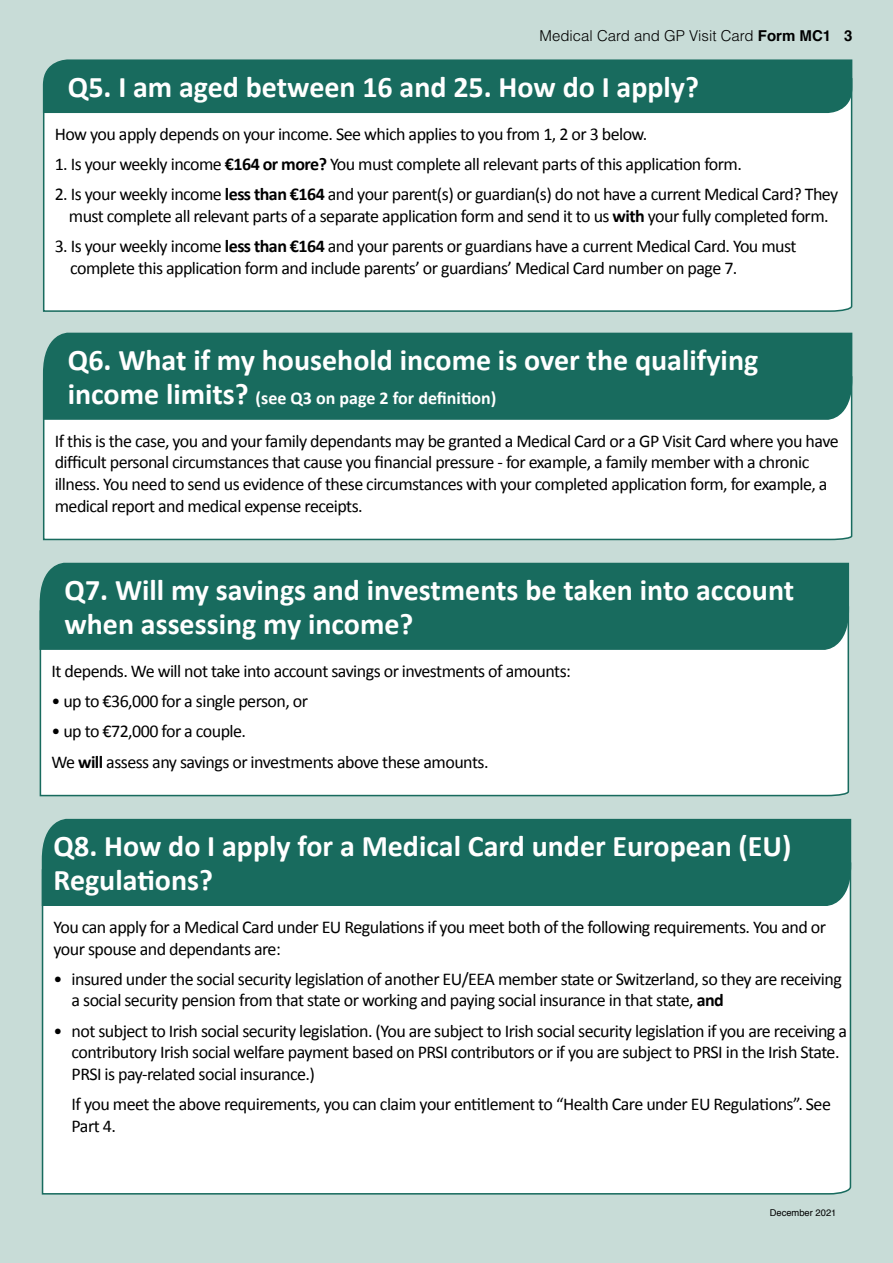
<style>
.page{position:relative;width:893px;height:1263px;background:#fff}
.page>*{position:absolute;margin:0;border:0;box-sizing:border-box;transform-origin:0 0}
.t1{font:700 30px/33.6px "Calibri";color:#fff}
.t2{font:18px/21.6px "Calibri";letter-spacing:-.03em;color:#000}
.t3{font:700 18px "Calibri";color:#fff}
.t4{font:300 15px "Helvetica";color:#000}
.t5{font:9.3px "Helvetica";color:#000}
.s1{font-weight:700}
.s2{font-size:30px}
</style>
<div class="page">
<hr style="left:0;top:0;width:1px;height:1263px;background:#c8dcd7">
<div style="left:1px;top:0;width:892px;height:1263px;background:#c8dcd7"></div>
<div style="left:42px;top:114px;width:811px;height:198px;background:#fff"></div>
<div style="left:42px;top:59px;width:811px;height:55px;background:#186b5e"></div>
<div style="left:42px;top:421px;width:811px;height:120px;background:#fff"></div>
<div style="left:42px;top:332px;width:811px;height:89px;background:#186b5e"></div>
<div style="left:39px;top:651px;width:811px;height:146px;background:#fff"></div>
<div style="left:39px;top:562px;width:811px;height:89px;background:#186b5e"></div>
<div style="left:41px;top:907px;width:811px;height:288px;background:#fff"></div>
<div style="left:41px;top:818px;width:811px;height:89px;background:#186b5e"></div>
<p class="t4" style="left:539px;top:26px;width:314px">Medical Card and GP Visit Card <span class="s1">Form MC1 3</span></p>
<h1 class="t1" style="left:68px;top:70px;width:633px">Q5. I am aged between 16 and 25. How do I apply?</h1>
<p class="t2" style="left:55px;top:123px;width:594px">How you apply depends on your income. See which applies to you from 1, 2 or 3 below.</p>
<p class="t2" style="left:55px;top:153px;width:689px">1. Is your weekly income <span class="s1">€164 or more?</span> You must complete all relevant parts of this application form.</p>
<p class="t2" style="left:55px;top:184px;width:785px;text-align:center">2. Is your weekly income <span class="s1">less than €164</span> and your parent(s) or guardian(s) do not have a current Medical Card? They must complete all relevant parts of a separate application form and send it to us <span class="s1">with</span> your fully completed form.</p>
<p class="t2" style="left:70px;top:236px;width:728px;text-indent:-16px">3. Is your weekly income <span class="s1">less than €164</span> and your parents or guardians have a current Medical Card. You must complete this application form and include parents’ or guardians’ Medical Card number on page 7.</p>
<h1 class="t1" style="left:68px;top:343px;width:692px">Q6. What if my household income is over the qualifying</h1>
<p class="t3" style="left:68px;top:386px;width:430px"><span class="s2">income limits?</span> (see Q3 on page 2 for definition)</p>
<p class="t2" style="left:55px;top:430px;width:785px">If this is the case, you and your family dependants may be granted a Medical Card or a GP Visit Card where you have difficult personal circumstances that cause you financial pressure - for example, a family member with a chronic illness. You need to send us evidence of these circumstances with your completed application form, for example, a medical report and medical expense receipts.</p>
<h1 class="t1" style="left:64px;top:573px;width:731px">Q7. Will my savings and investments be taken into account when assessing my income?</h1>
<p class="t2" style="left:51px;top:660px;width:521px">It depends. We will not take into account savings or investments of amounts:</p>
<p class="t2" style="left:51px;top:690px;width:258px">• up to €36,000 for a single person, or</p>
<p class="t2" style="left:51px;top:716px;width:439px;line-height:30.3px">• up to €72,000 for a couple.<br>We <span class="s1">will</span> assess any savings or investments above these amounts.</p>
<h1 class="t1" style="left:54px;top:829px;width:739px">Q8. How do I apply for a Medical Card under European (EU)<br>Regulations?</h1>
<p class="t2" style="left:54px;top:916px;width:774px">You can apply for a Medical Card under EU Regulations if you meet both of the following requirements. You and or your spouse and dependants are:</p>
<p class="t2" style="left:72px;top:968px;width:772px;text-indent:-18px">• insured under the social security legislation of another EU/EEA member state or Switzerland, so they are receiving a social security pension from that state or working and paying social insurance in that state, <span class="s1">and</span></p>
<p class="t2" style="left:72px;top:1020px;width:777px;text-indent:-18px">• not subject to Irish social security legislation. (You are subject to Irish social security legislation if you are receiving a contributory Irish social welfare payment based on PRSI contributors or if you are subject to PRSI in the Irish State.<br>PRSI is pay-related social insurance.)</p>
<p class="t2" style="left:72px;top:1093px;width:761px">If you meet the above requirements, you can claim your entitlement to “Health Care under EU Regulations”. See<br>Part 4.</p>
<p class="t5" style="left:770px;top:1206px;width:68px">December 2021</p>
</div>
